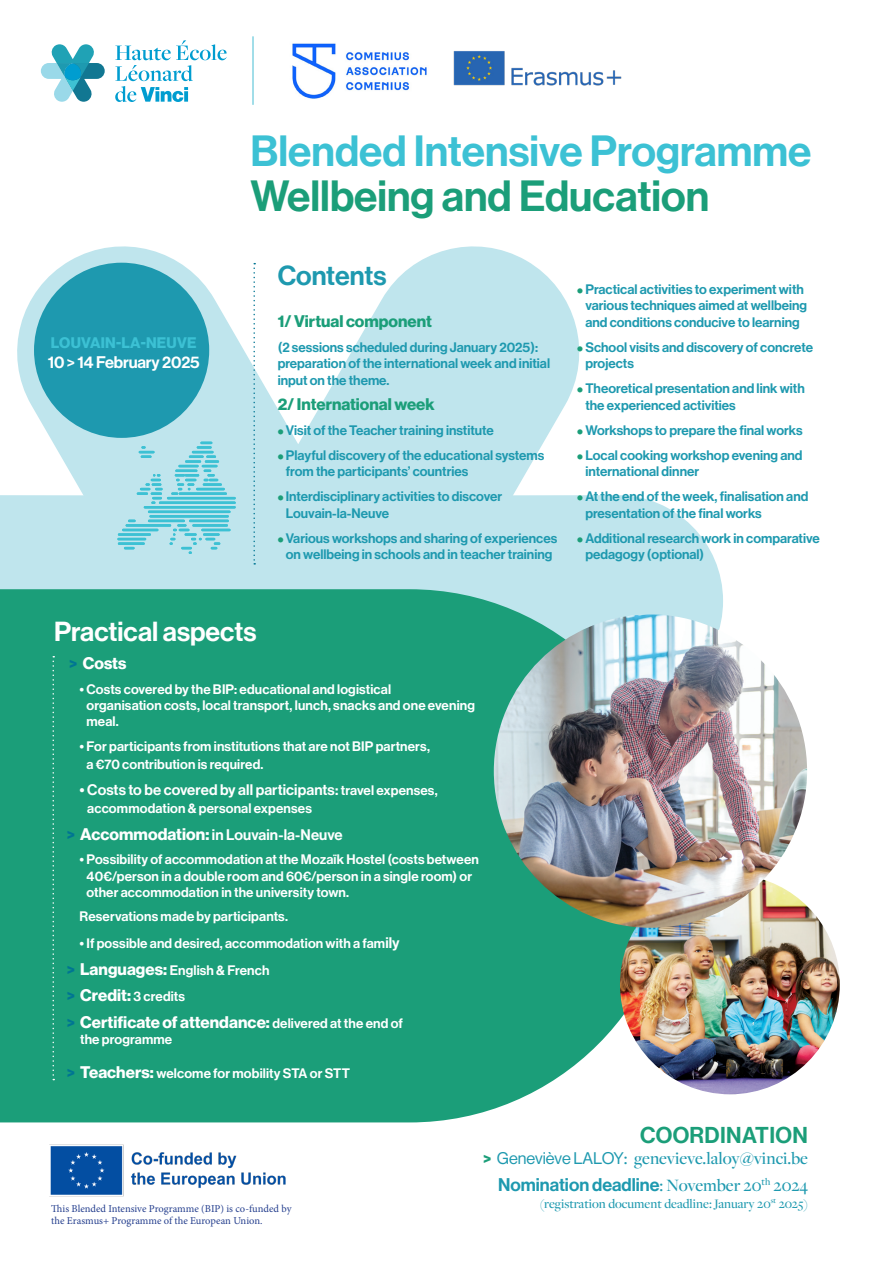
<style>
.page{position:relative;width:893px;height:1263px;background:#fff}
.page>*{position:absolute;margin:0;border:0;box-sizing:border-box;transform-origin:0 0}
.t1{font:42.75px/44.8px "N Haas Grotesk DS Pro 65 Md";color:#3cc1d4}
.t2{font:27px "N Haas Grotesk DS Pro 65 Md";color:#fff}
.t3{font:27px "N Haas Grotesk DS Pro 65 Md";color:#1e99af}
.t4{font:22.5px "N Haas Grotesk DS Pro 65 Md";letter-spacing:.015em;color:#1b9e79}
.t5{font:500 18px "Freight Disp Pro";color:#1e99af}
.t6{font:18px "N Haas Grotesk DS Pro 65 Md";color:#1e99af}
.t7{font:16.5px "N Haas Grotesk DS Pro 75 Bd";letter-spacing:.005em;color:#fff}
.t8{font:16.5px "N Haas Grotesk DS Pro 75 Bd";color:#1b9e79}
.t9{font:16.5px "N Haas Grotesk DS Pro 65 Md";letter-spacing:-.01em;color:#fff}
.t10{font:15px "N Haas Grotesk DS Pro 65 Md";letter-spacing:.005em;color:#fff}
.t11{font:15px "N Haas Grotesk DS Pro 75 Bd";letter-spacing:.015em;color:#3cc1d4}
.t12{font:13.5px/16.5px "N Haas Grotesk DS Pro 65 Md";color:#1e99af}
.t13{font:13.5px/16.2px "N Haas Grotesk DS Pro 65 Md";letter-spacing:.01em;color:#fff}
.t14{font:500 13.5px "Freight Disp Pro";color:#1e99af}
.t15{font:10.5px/12.6px "Minion Pro";letter-spacing:-.005em;color:#253f8e}
.s1{color:#1b9e79}
.s2{font-family:"Freight Disp Pro";font-weight:500;color:#1b9e79}
.s3{color:#007593}
.s4{font-size:13.5px}
.s5{font-family:"N Haas Grotesk DS Pro 75 Bd";font-size:16.5px;color:#007593}
.s6{font-family:"N Haas Grotesk DS Pro 75 Bd";font-size:16.5px}
.s7{font-size:15px}
.s8{font-family:"N Haas Grotesk DS Pro 65 Md";font-size:13.5px}
.s9{font-family:"N Haas Grotesk DS Pro 75 Bd";font-weight:400;font-size:16.5px;color:#1b9e79}
.s10{font-family:"N Haas Grotesk DS Pro 55 Rg";font-weight:400;font-size:16.5px}
.s11{font-family:"Freight Disp Pro";font-weight:500}
</style>
<div class="page">
<svg style="left:115px;top:40px;width:112px;height:62px"></svg>
<svg style="left:41px;top:44px;width:64px;height:58px"></svg>
<svg style="left:17px;top:246px;width:563px;height:249px;fill:#bfe5ed"></svg>
<svg style="left:415px;top:495px;width:308px;height:135px;background:#c3e6ee"></svg>
<div style="left:0;top:495px;width:415px;height:94px;background:#bfe5ed"></div>
<img style="left:453px;top:51px;width:169px;height:35px">
<img style="left:292px;top:43px;width:135px;height:56px">
<hr style="left:253px;top:36px;width:1px;height:69px;background:#46bdd3">
<div style="left:0;top:589px;width:676px;height:533px;background:#1b9e79"></div>
<svg style="left:52px;top:656px;width:2px;height:424px"></svg>
<div style="left:34px;top:263px;width:175px;height:175px;background:#1e99af;border-radius:50%"></div>
<svg style="left:117px;top:442px;width:119px;height:112px;background:#9bdbe6"></svg>
<svg style="left:253px;top:263px;width:2px;height:302px"></svg>
<img style="left:620px;top:879px;width:220px;height:215px">
<img style="left:494px;top:614px;width:313px;height:314px;border-radius:157px">
<img style="left:49px;top:1144px;width:237px;height:53px">
<p class="t11" style="left:51px;top:334px;width:147px">LOUVAIN-LA-NEUVE</p>
<p class="t9" style="left:48px;top:353px;width:153px">10 &gt; 14 February 2025</p>
<p class="t1" style="left:250px;top:129px;width:562px">Blended Intensive Programme<br><span class="s1">Wellbeing and Education</span></p>
<p class="t3" style="left:278px;top:260px;width:110px">Contents</p>
<p class="t8" style="left:278px;top:311px;width:156px">1/ Virtual component</p>
<p class="t12" style="left:278px;top:339px;width:274px">(2 sessions scheduled during January 2025): preparation of the international week and initial input on the theme.</p>
<p class="t8" style="left:278px;top:394px;width:159px">2/ International week</p>
<p class="t12" style="left:278px;top:422px;width:218px"><span class="s2">•</span> Visit of the Teacher training institute</p>
<p class="t12" style="left:286px;top:447px;width:260px;text-indent:-8px"><span class="s2">•</span> Playful discovery of the educational systems from the participants’ countries</p>
<p class="t12" style="left:286px;top:488px;width:218px;text-indent:-8px"><span class="s2">•</span> Interdisciplinary activities to discover<br>Louvain-la-Neuve</p>
<p class="t12" style="left:278px;top:530px;width:281px;text-align:center"><span class="s2">•</span> Various workshops and sharing of experiences on wellbeing in schools and in teacher training</p>
<p class="t12" style="left:585px;top:281px;width:223px;text-indent:-8px"><span class="s2">•</span> Practical activities to experiment with various techniques aimed at wellbeing and conditions conducive to learning</p>
<p class="t12" style="left:585px;top:339px;width:229px;text-indent:-8px"><span class="s2">•</span> School visits and discovery of concrete projects</p>
<p class="t12" style="left:585px;top:380px;width:221px;text-indent:-8px"><span class="s2">•</span> Theoretical presentation and link with the experienced activities</p>
<p class="t12" style="left:577px;top:422px;width:227px"><span class="s2">•</span> Workshops to prepare the final works</p>
<p class="t12" style="left:585px;top:447px;width:219px;text-indent:-8px"><span class="s2">•</span> Local cooking workshop evening and international dinner</p>
<p class="t12" style="left:585px;top:488px;width:224px;text-indent:-8px"><span class="s2">•</span> At the end of the week, finalisation and presentation of the final works</p>
<p class="t12" style="left:585px;top:530px;width:236px;text-indent:-8px"><span class="s2">•</span> Additional research work in comparative pedagogy (optional)</p>
<p class="t2" style="left:54px;top:615px;width:204px">Practical aspects</p>
<p class="t7" style="left:69px;top:653px;width:59px"><span class="s3">&gt;</span> Costs</p>
<p class="t13" style="left:87px;top:681px;width:390px;text-indent:-7px">• Costs covered by the BIP: educational and logistical<br>organisation costs, local transport, lunch, snacks and one evening meal.</p>
<p class="t13" style="left:87px;top:737px;width:345px;line-height:18px;text-indent:-7px">• For participants from institutions that are not BIP partners, a €70 contribution is required.</p>
<p class="t10" style="left:80px;top:781px;width:360px">• Costs to be covered by all participants: <span class="s4">travel expenses,</span></p>
<p class="t13" style="left:87px;top:800px;width:226px">accommodation &amp; personal expenses</p>
<p class="t10" style="left:67px;top:826px;width:278px"><span class="s5">&gt;</span> <span class="s6">Accommodation:</span> in Louvain-la-Neuve</p>
<p class="t13" style="left:87px;top:852px;width:394px;text-indent:-7px">• Possibility of accommodation at the Mozaïk Hostel (costs between<br>40€/person in a double room and 60€/person in a single room) or other accommodation in the university town.</p>
<p class="t13" style="left:80px;top:909px;width:210px">Reservations made by participants.</p>
<p class="t13" style="left:80px;top:935px;width:322px">• If possible and desired, accommodation with a fam<span class="s7">ily</span></p>
<p class="t13" style="left:67px;top:962px;width:204px"><span class="s5">&gt;</span> <span class="s6">Languages:</span> English &amp; French</p>
<p class="t13" style="left:67px;top:988px;width:120px"><span class="s5">&gt;</span> <span class="s6">Credit:</span> 3 credits</p>
<p class="t7" style="left:67px;top:1012px;width:338px"><span class="s3">&gt;</span> Certificate of attendance: <span class="s8">delivered at the end of</span></p>
<p class="t13" style="left:80px;top:1031px;width:94px">the programme</p>
<p class="t13" style="left:67px;top:1065px;width:285px"><span class="s5">&gt;</span> <span class="s6">Teachers:</span> welcome for mobility STA or STT</p>
<p class="t15" style="left:51px;top:1202px;width:242px">This Blended Intensive Programme (BIP) is co-funded by the Erasmus+ Programme of the European Union.</p>
<p class="t4" style="left:640px;top:1122px;width:169px">COORDINATION</p>
<p class="t5" style="left:483px;top:1147px;width:326px"><span class="s9">&gt;</span> <span class="s10">Geneviève LALOY</span>: genevieve.laloy@vinci.be</p>
<p class="t6" style="left:498px;top:1175px;width:311px">Nomination deadline<span class="s11">: November 20</span><sup>th</sup> <span class="s11">2024</span></p>
<p class="t14" style="left:540px;top:1195px;width:270px">(registration document deadline: January 20<sup>st</sup> 2025)</p>
</div>
